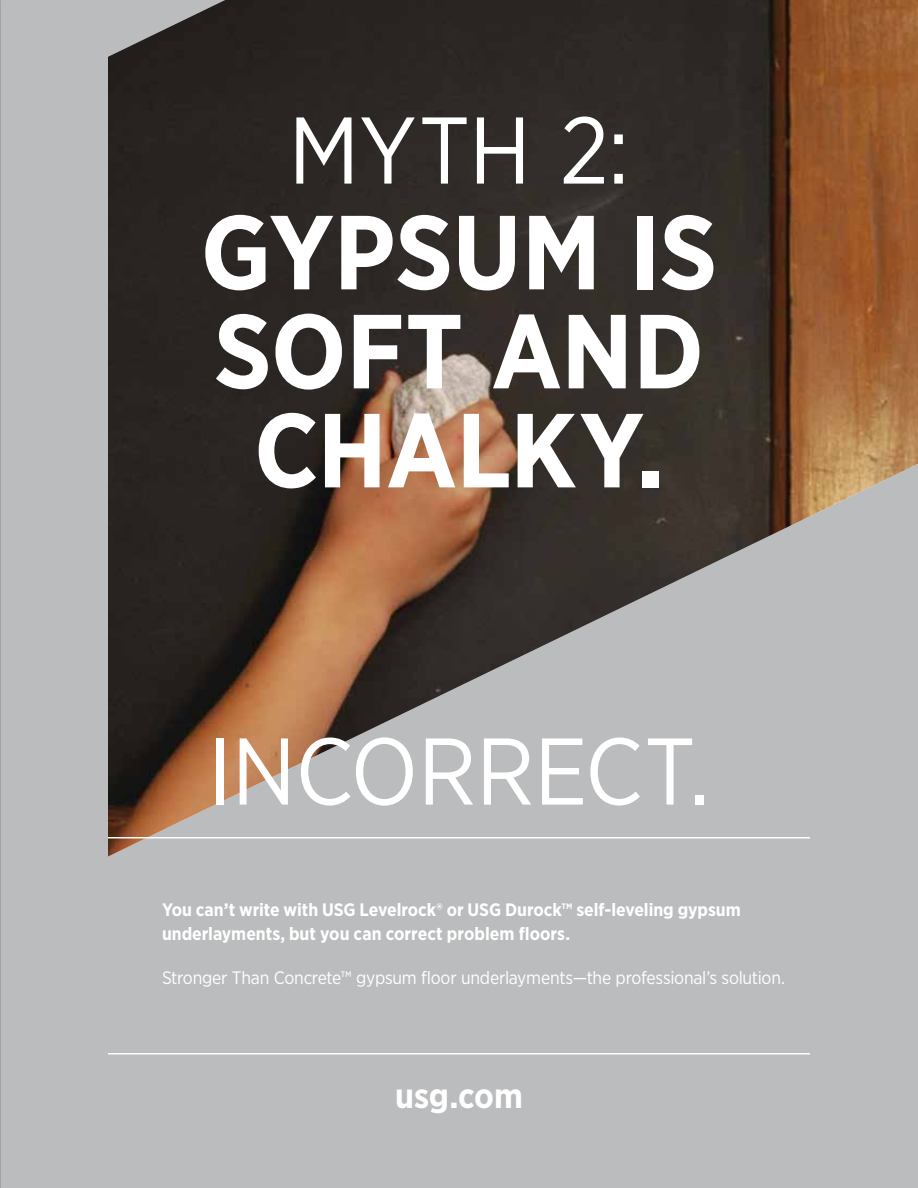
<style>
.page{position:relative;width:918px;height:1188px;background:#bbbcbd}
.page>*{position:absolute;margin:0;border:0;box-sizing:border-box;transform-origin:0 0}
.t1{font:700 105px/99px "Gotham Narrow";letter-spacing:-.005em;color:#fff;text-align:center}
.t2{font:94.5px "Gotham Narrow";letter-spacing:-.005em;color:#fff}
.t3{font:700 34.5px "Gotham Narrow";letter-spacing:-.005em;color:#fff}
.t4{font:700 18px/24px "Gotham Narrow";letter-spacing:-.005em;color:#fff}
.t5{font:18px "Gotham Narrow";letter-spacing:-.015em;color:#fff}
</style>
<div class="page">
<img style="left:108px;top:0;width:810px;height:857px">
<hr style="left:108px;top:837px;width:702px;height:1px;background:#fff">
<hr style="left:108px;top:1053px;width:702px;height:1px;background:#fff">
<h2 class="t2" style="left:288px;top:92px;width:343px">MYTH 2:</h2>
<h1 class="t1" style="left:201px;top:202px;width:518px">GYPSUM IS<br>SOFT AND<br>CHALKY.</h1>
<h2 class="t2" style="left:208px;top:713px;width:503px">INCORRECT.</h2>
<p class="t4" style="left:162px;top:897px;width:580px">You can’t write with USG Levelrock® or USG Durock™ self-leveling gypsum underlayments, but you can correct problem floors.</p>
<p class="t5" style="left:162px;top:966px;width:625px">Stronger Than Concrete™ gypsum floor underlayments—the professional’s solution.</p>
<h3 class="t3" style="left:395px;top:1073px;width:129px">usg.com</h3>
</div>
